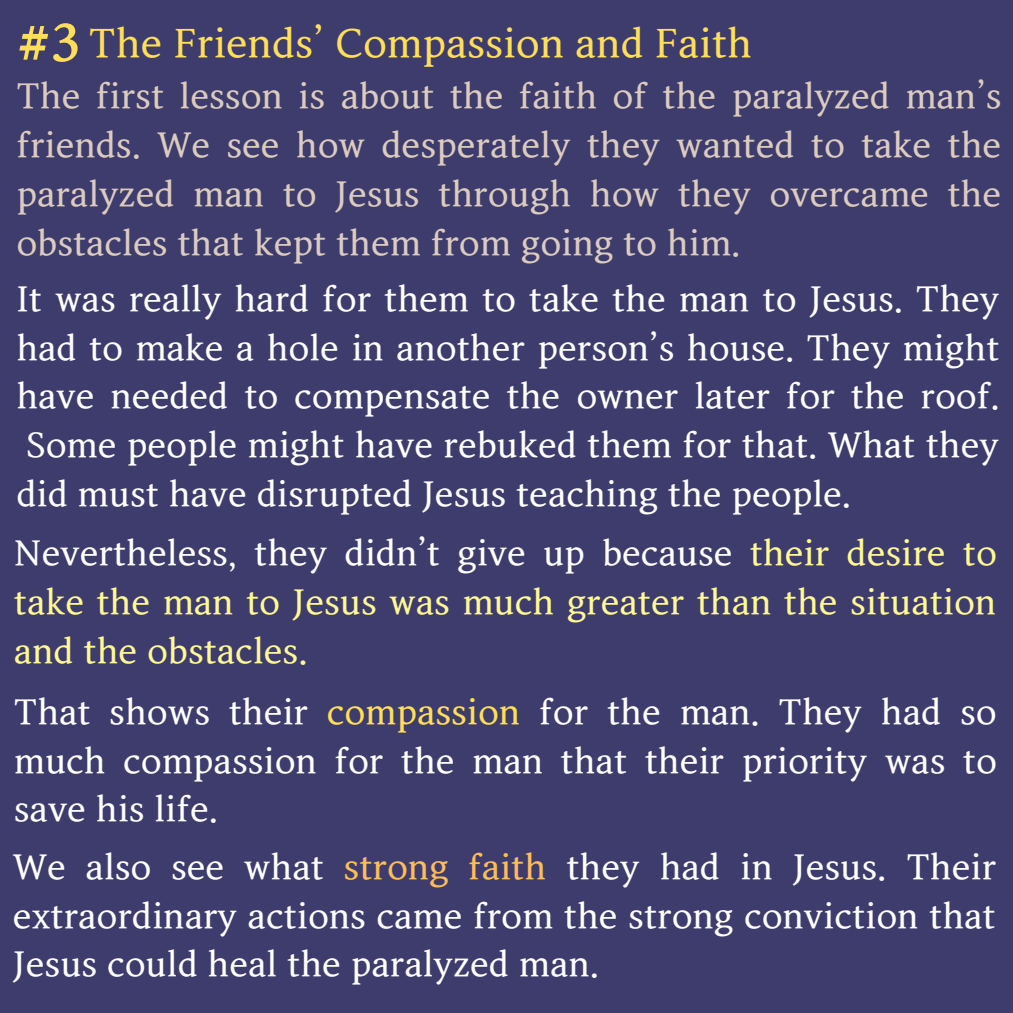
<style>
.page{position:relative;width:1013px;height:1013px;background:#fff}
.page>*{position:absolute;margin:0;border:0;box-sizing:border-box;transform-origin:0 0}
.t1{font:52.5px "Arita buri Bold OTF";color:#ffde59}
.t2{font:40px "Arita buri Semi Bold OTF";color:#ffde59}
.t3{font:35px/48.8px "Arita buri Semi Bold OTF";color:#fff;text-align:justify}
.t4{font:35px/48.8px "Arita buri Semi Bold OTF";color:#dcccc0;text-align:justify}
.t5{font:35px/48.8px "Arita buri Semi Bold OTF";color:#fff895;text-align:justify}
.s1{color:#fff}
.s2{color:#ffde59}
.s3{color:#ffbd59}
</style>
<div class="page">
<div style="left:0;top:0;width:1012px;height:1012px;background:#3e3c6c"></div>
<p class="t1" style="left:17px;top:13px;width:65px">#3</p>
<p class="t2" style="left:89px;top:21px;width:664px">The Friends’ Compassion and Faith</p>
<p class="t4" style="left:16px;top:73px;width:986px">The first lesson is about the faith of the paralyzed man’s friends. We see how desperately they wanted to take the paralyzed man to Jesus through how they overcame the obstacles that kept them from going to him.</p>
<p class="t3" style="left:16px;top:276px;width:984px">It was really hard for them to take the man to Jesus. They had to make a hole in another person’s house. They might have needed to compensate the owner later for the roof.<br>Some people might have rebuked them for that. What they did must have disrupted Jesus teaching the people.</p>
<p class="t5" style="left:14px;top:530px;width:984px"><span class="s1">Nevertheless, they didn’t give up because</span> their desire to take the man to Jesus was much greater than the situation and the obstacles.</p>
<p class="t3" style="left:14px;top:689px;width:984px">That shows their <span class="s2">compassion</span> for the man. They had so much compassion for the man that their priority was to save his life.</p>
<p class="t3" style="left:13px;top:844px;width:984px">We also see what <span class="s3">strong faith</span> they had in Jesus. Their extraordinary actions came from the strong conviction that Jesus could heal the paralyzed man.</p>
</div>
